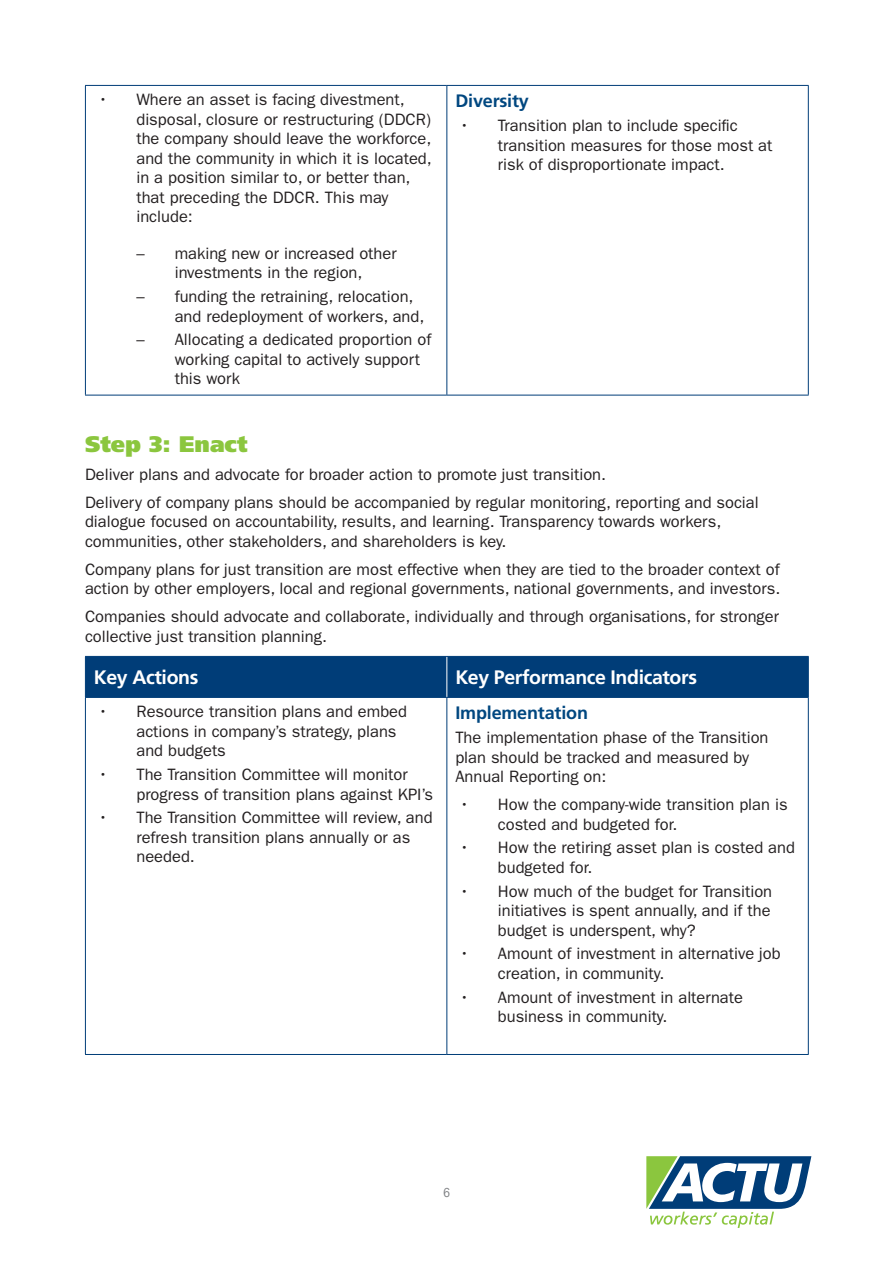
<style>
.page{position:relative;width:893px;height:1263px;background:#fff}
.page>*{position:absolute;margin:0;border:0;box-sizing:border-box;transform-origin:0 0}
.heading_1{font:900 22.5px "Frutiger";color:#8bc63e}
.Subtitle_3{font:700 19.5px "Frutiger";letter-spacing:-.02em;color:#fff}
.Subtitle_4{font:700 18px "Frutiger";letter-spacing:-.01em;color:#004780}
.t1{font:16.5px/19.5px "ITC Franklin Gothic Std";color:#231f20}
.t2{font:condensed 13.5px "ITC Franklin Gothic Std";color:#808285}
</style>
<div class="page">
<svg style="left:646px;top:1156px;width:165px;height:72px"></svg>
<hr style="left:85px;top:85px;width:362px;height:1px;background:#003d78">
<hr style="left:85px;top:86px;width:1px;height:309px;background:#003d78">
<hr style="left:447px;top:85px;width:362px;height:1px;background:#003d78">
<hr style="left:446px;top:86px;width:1px;height:309px;background:#003d78">
<hr style="left:808px;top:86px;width:1px;height:309px;background:#003d78">
<hr style="left:85px;top:395px;width:362px;height:1px;background:#003d78">
<hr style="left:447px;top:395px;width:362px;height:1px;background:#003d78">
<div style="left:86px;top:657px;width:722px;height:40px;background:#003d78"></div>
<hr style="left:446px;top:657px;width:1px;height:40px;background:#fff">
<hr style="left:85px;top:656px;width:362px;height:1px;background:#003d78">
<hr style="left:85px;top:657px;width:1px;height:40px;background:#003d78">
<hr style="left:447px;top:656px;width:362px;height:1px;background:#003d78">
<hr style="left:808px;top:657px;width:1px;height:40px;background:#003d78">
<hr style="left:85px;top:697px;width:362px;height:1px;background:#003d78">
<hr style="left:85px;top:698px;width:1px;height:356px;background:#003d78">
<hr style="left:447px;top:697px;width:362px;height:1px;background:#003d78">
<hr style="left:446px;top:698px;width:1px;height:356px;background:#003d78">
<hr style="left:808px;top:698px;width:1px;height:356px;background:#003d78">
<hr style="left:85px;top:1054px;width:362px;height:1px;background:#003d78">
<hr style="left:447px;top:1054px;width:362px;height:1px;background:#003d78">
<p class="t1" style="left:136px;top:90px;width:297px;text-indent:-38px">• Where an asset is facing divestment, disposal, closure or restructuring (DDCR) the company should leave the workforce, and the community in which it is located, in a position similar to, or better than, that preceding the DDCR. This may include:</p>
<p class="t1" style="left:136px;top:244px;width:262px;text-align:center">– making new or increased other investments in the region,</p>
<p class="t1" style="left:175px;top:287px;width:251px;text-indent:-38px">– funding the retraining, relocation, and redeployment of workers, and,</p>
<p class="t1" style="left:175px;top:330px;width:258px;text-indent:-38px">– Allocating a dedicated proportion of working capital to actively support this work</p>
<p class="Subtitle_4" style="left:455px;top:91px;width:75px">Diversity</p>
<p class="t1" style="left:498px;top:116px;width:276px;text-indent:-38px">• Transition plan to include specific transition measures for those most at risk of disproportionate impact.</p>
<p class="heading_1" style="left:85px;top:430px;width:164px">Step 3: Enact</p>
<p class="t1" style="left:85px;top:464px;width:523px">Deliver plans and advocate for broader action to promote just transition.</p>
<p class="t1" style="left:85px;top:492px;width:675px">Delivery of company plans should be accompanied by regular monitoring, reporting and social dialogue focused on accountability, results, and learning. Transparency towards workers, communities, other stakeholders, and shareholders is key.</p>
<p class="t1" style="left:85px;top:559px;width:697px">Company plans for just transition are most effective when they are tied to the broader context of action by other employers, local and regional governments, national governments, and investors.</p>
<p class="t1" style="left:85px;top:607px;width:695px">Companies should advocate and collaborate, individually and through organisations, for stronger collective just transition planning.</p>
<p class="Subtitle_3" style="left:94px;top:666px;width:106px">Key Actions</p>
<p class="Subtitle_3" style="left:455px;top:666px;width:243px">Key Performance Indicators</p>
<p class="t1" style="left:136px;top:702px;width:272px;text-indent:-38px">• Resource transition plans and embed actions in company’s strategy, plans and budgets</p>
<p class="t1" style="left:136px;top:765px;width:298px;text-indent:-38px">• The Transition Committee will monitor progress of transition plans against KPI’s</p>
<p class="t1" style="left:136px;top:808px;width:298px;text-indent:-38px">• The Transition Committee will review, and refresh transition plans annually or as needed.</p>
<p class="Subtitle_4" style="left:455px;top:702px;width:134px">Implementation</p>
<p class="t1" style="left:455px;top:728px;width:315px">The implementation phase of the Transition plan should be tracked and measured by<br>Annual Reporting on:</p>
<p class="t1" style="left:498px;top:795px;width:291px;text-indent:-38px">• How the company-wide transition plan is costed and budgeted for.</p>
<p class="t1" style="left:498px;top:838px;width:298px;text-indent:-38px">• How the retiring asset plan is costed and budgeted for.</p>
<p class="t1" style="left:498px;top:881px;width:276px;text-align:justify;text-indent:-38px">• How much of the budget for Transition initiatives is spent annually, and if the budget is underspent, why?</p>
<p class="t1" style="left:498px;top:944px;width:284px;text-indent:-38px">• Amount of investment in alternative job creation, in community.</p>
<p class="t1" style="left:498px;top:987px;width:247px;text-indent:-38px">• Amount of investment in alternate business in community.</p>
<p class="t2" style="left:443px;top:1185px;width:8px">6</p>
</div>
